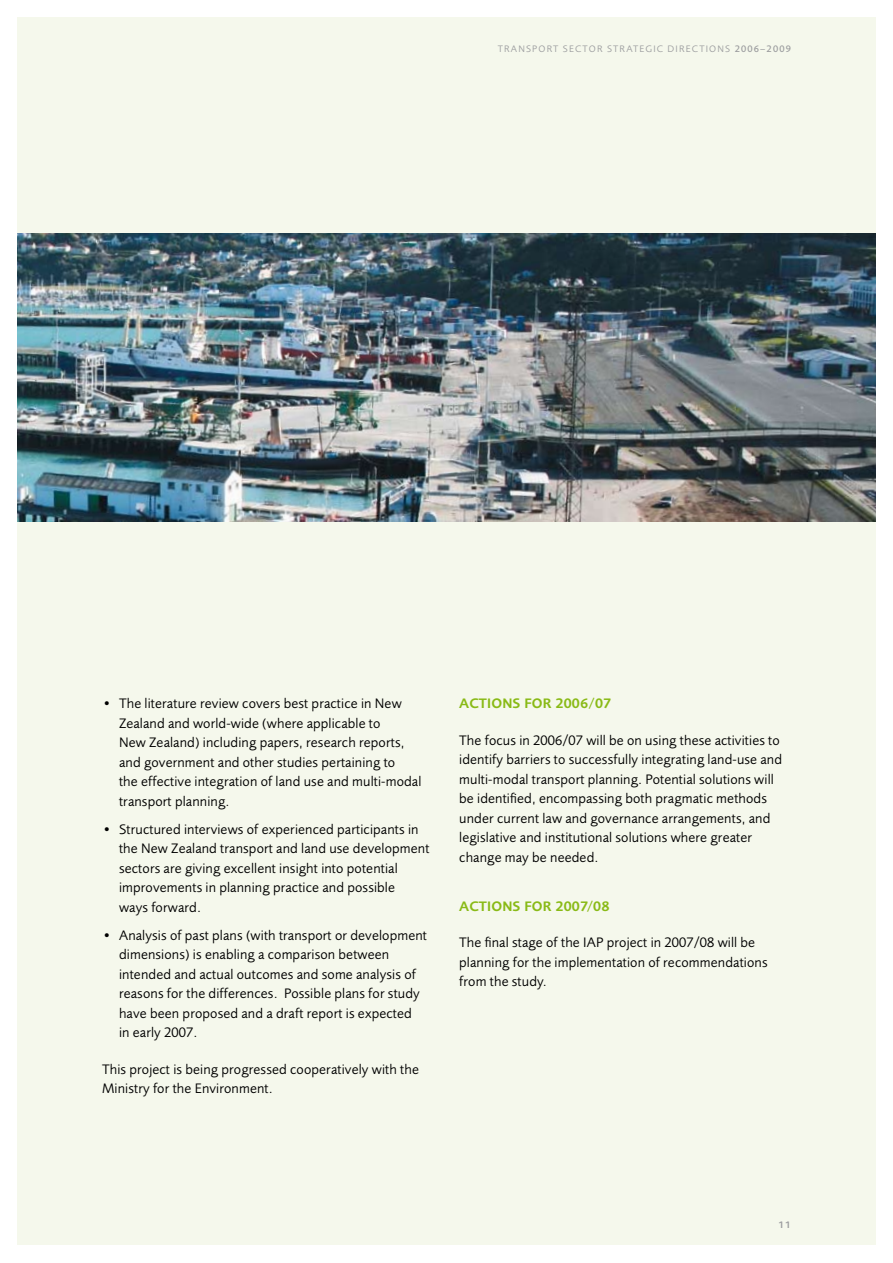
<style>
.page{position:relative;width:893px;height:1263px;background:#fff}
.page>*{position:absolute;margin:0;border:0;box-sizing:border-box;transform-origin:0 0}
.t1{font:14.25px/19.5px "Foundry Sans";letter-spacing:.01em;color:#000}
.t2{font:600 14.25px "Foundry Sans";letter-spacing:.01em;color:#89ba16}
.t3{font:9.75px "Foundry Sans";letter-spacing:.12em;color:#9c9d9f}
.t4{font:600 9.75px "Foundry Sans";color:#9c9d9f}
.s1{font-weight:500}
</style>
<div class="page">
<div style="left:17px;top:17px;width:859px;height:1227px;background:#f5f8ec"></div>
<img style="left:17px;top:234px;width:859px;height:288px">
<p class="t3" style="left:498px;top:43px;width:295px">TRANSPORT SECTOR STRATEGIC DIRECTIONS <span class="s1">2006–2009</span></p>
<p class="t1" style="left:119px;top:694px;width:304px;text-indent:-17px">• The literature review covers best practice in New Zealand and world-wide (where applicable to<br>New Zealand) including papers, research reports, and government and other studies pertaining to<br>the effective integration of land use and multi-modal transport planning.</p>
<p class="t1" style="left:119px;top:819px;width:312px;text-indent:-17px">• Structured interviews of experienced participants in the New Zealand transport and land use development sectors are giving excellent insight into potential improvements in planning practice and possible<br>ways forward.</p>
<p class="t1" style="left:119px;top:925px;width:309px;text-indent:-17px">• Analysis of past plans (with transport or development dimensions) is enabling a comparison between intended and actual outcomes and some analysis of reasons for the differences. Possible plans for study have been proposed and a draft report is expected<br>in early 2007.</p>
<p class="t1" style="left:102px;top:1059px;width:318px">This project is being progressed cooperatively with the<br>Ministry for the Environment.</p>
<p class="t2" style="left:459px;top:695px;width:152px">ACTIONS FOR 2006/07</p>
<p class="t1" style="left:459px;top:730px;width:324px">The focus in 2006/07 will be on using these activities to identify barriers to successfully integrating land-use and multi-modal transport planning. Potential solutions will be identified, encompassing both pragmatic methods under current law and governance arrangements, and legislative and institutional solutions where greater change may be needed.</p>
<p class="t2" style="left:459px;top:898px;width:152px">ACTIONS FOR 2007/08</p>
<p class="t1" style="left:459px;top:933px;width:310px">The final stage of the IAP project in 2007/08 will be planning for the implementation of recommendations from the study.</p>
<p class="t4" style="left:778px;top:1219px;width:7px">11</p>
<p class="t4" style="left:778px;top:1219px;width:7px">1</p>
</div>
